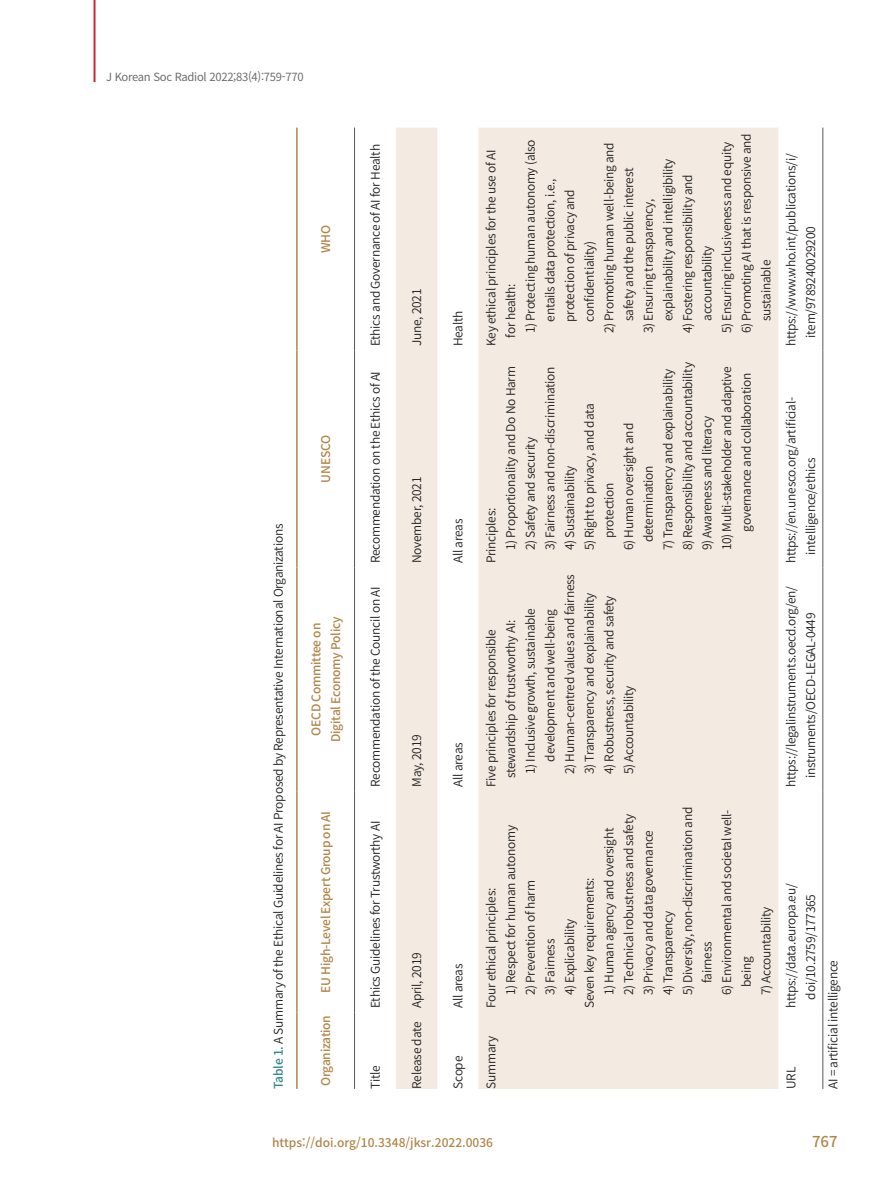
<style>
.page{position:relative;width:893px;height:1191px;background:#fff}
.page>*{position:absolute;margin:0;border:0;box-sizing:border-box;transform-origin:0 0}
.t1{font:500 15px "Noto Sans CJ Kkr";color:#b08548}
.표본문{font:600 12px/19.6px "Noto Sans CJ Kkr";letter-spacing:-.02em;color:#231f20}
.표제목{font:600 12px "Noto Sans CJ Kkr";letter-spacing:-.02em;color:#231f20}
.표본문-2{font:500 12px/19.6px "Noto Sans CJ Kkr";letter-spacing:-.02em;color:#b08548;text-align:center}
.표본문-3{font:500 12px "Noto Sans CJ Kkr";color:#b08548}
.표설명{font:600 12px "Noto Sans CJ Kkr";letter-spacing:-.02em;color:#231f20}
.t2{font:11.25px "Noto Sans CJ Kkr";letter-spacing:-.025em;color:#6c6d70}
.s1{font-weight:500;color:#328886}
</style>
<div class="page">
<hr style="left:94px;top:0;width:1px;height:82px;background:#c8242b">
<svg style="left:396px;top:128px;width:382px;height:961px;background:#f4ede4"></svg>
<hr style="left:296px;top:1012px;width:2px;height:77px;background:#b08548">
<hr style="left:296px;top:791px;width:2px;height:221px;background:#b08548">
<hr style="left:296px;top:567px;width:2px;height:224px;background:#b08548">
<hr style="left:296px;top:350px;width:2px;height:217px;background:#b08548">
<hr style="left:296px;top:128px;width:2px;height:222px;background:#b08548">
<hr style="left:823px;top:1012px;width:1px;height:77px;background:#57585a">
<hr style="left:823px;top:791px;width:1px;height:221px;background:#57585a">
<hr style="left:823px;top:567px;width:1px;height:224px;background:#57585a">
<hr style="left:823px;top:350px;width:1px;height:217px;background:#57585a">
<hr style="left:823px;top:128px;width:1px;height:222px;background:#57585a">
<hr style="left:354px;top:1012px;width:1px;height:77px;background:#57585a">
<hr style="left:354px;top:791px;width:1px;height:221px;background:#57585a">
<hr style="left:354px;top:567px;width:1px;height:224px;background:#57585a">
<hr style="left:354px;top:350px;width:1px;height:217px;background:#57585a">
<hr style="left:354px;top:128px;width:1px;height:222px;background:#57585a">
<p class="t2" style="left:106px;top:70px;width:199px">J Korean Soc Radiol 2022;83(4):759-770</p>
<p class="표본문-2" style="left:316px;top:253px;width:30px;rotate:-90deg">WHO</p>
<p class="표본문" style="left:366px;top:346px;width:203px;rotate:-90deg">Ethics and Governance of AI for Health</p>
<p class="표본문" style="left:407px;top:346px;width:59px;rotate:-90deg">June, 2021</p>
<p class="표본문" style="left:448px;top:346px;width:37px;rotate:-90deg">Health</p>
<p class="표본문" style="left:717px;top:333px;width:193px;rotate:-90deg">5) Ensuring inclusiveness and equity</p>
<p class="표본문" style="left:737px;top:321px;width:189px;text-indent:-13px;rotate:-90deg">6) Promoting AI that is responsive and sustainable</p>
<p class="표본문" style="left:481px;top:338px;width:189px;text-indent:-9px;rotate:-90deg">Key ethical principles for the use of AI for health:</p>
<p class="표본문" style="left:521px;top:322px;width:184px;text-indent:-12px;rotate:-90deg">1) Protecting human autonomy (also entails data protection, i.e., protection of privacy and confidentiality)</p>
<p class="표본문" style="left:599px;top:321px;width:180px;text-indent:-13px;rotate:-90deg">2) Promoting human well-being and safety and the public interest</p>
<p class="표본문" style="left:639px;top:321px;width:164px;text-indent:-13px;rotate:-90deg">3) Ensuring transparency, explainability and intelligibility</p>
<p class="표본문" style="left:678px;top:321px;width:148px;text-indent:-13px;rotate:-90deg">4) Fostering responsibility and accountability</p>
<p class="표본문" style="left:781px;top:338px;width:186px;text-indent:-9px;rotate:-90deg">https://www.who.int/publications/i/ item/9789240029200</p>
<p class="표제목" style="left:272px;top:1089px;width:566px;rotate:-90deg"><span class="s1">Table 1.</span> A Summary of the Ethical Guidelines for AI Proposed by Representative International Organizations</p>
<p class="표본문-2" style="left:316px;top:482px;width:49px;rotate:-90deg">UNESCO</p>
<p class="표본문-2" style="left:306px;top:742px;width:127px;rotate:-90deg">OECD Committee on<br>Digital Economy Policy</p>
<p class="표본문-2" style="left:316px;top:992px;width:183px;rotate:-90deg">EU High-Level Expert Group on AI</p>
<p class="표본문-2" style="left:316px;top:1086px;width:73px;rotate:-90deg">Organization</p>
<p class="표본문" style="left:366px;top:563px;width:194px;rotate:-90deg">Recommendation on the Ethics of AI</p>
<p class="표본문" style="left:366px;top:787px;width:202px;rotate:-90deg">Recommendation of the Council on AI</p>
<p class="표본문" style="left:366px;top:1008px;width:189px;rotate:-90deg">Ethics Guidelines for Trustworthy AI</p>
<p class="표본문" style="left:366px;top:1089px;width:25px;rotate:-90deg">Title</p>
<p class="표본문" style="left:407px;top:563px;width:88px;rotate:-90deg">November, 2021</p>
<p class="표본문" style="left:407px;top:787px;width:54px;rotate:-90deg">May, 2019</p>
<p class="표본문" style="left:407px;top:1008px;width:57px;rotate:-90deg">April, 2019</p>
<p class="표본문" style="left:407px;top:1089px;width:69px;rotate:-90deg">Release date</p>
<p class="표본문" style="left:448px;top:563px;width:46px;rotate:-90deg">All areas</p>
<p class="표본문" style="left:448px;top:787px;width:46px;rotate:-90deg">All areas</p>
<p class="표본문" style="left:448px;top:1008px;width:46px;rotate:-90deg">All areas</p>
<p class="표본문" style="left:448px;top:1089px;width:35px;rotate:-90deg">Scope</p>
<p class="표본문" style="left:501px;top:550px;width:186px;rotate:-90deg">1) Proportionality and Do No Harm</p>
<p class="표본문" style="left:540px;top:550px;width:185px;rotate:-90deg">3) Fairness and non-discrimination</p>
<p class="표본문" style="left:580px;top:538px;width:136px;text-indent:-13px;rotate:-90deg">5) Right to privacy, and data protection</p>
<p class="표본문" style="left:619px;top:542px;width:120px;text-indent:-9px;rotate:-90deg">6) Human oversight and determination</p>
<p class="표본문" style="left:521px;top:550px;width:115px;rotate:-90deg">2) Safety and security</p>
<p class="표본문" style="left:560px;top:550px;width:86px;rotate:-90deg">4) Sustainability</p>
<p class="표본문" style="left:481px;top:563px;width:57px;rotate:-90deg">Principles:</p>
<p class="표본문" style="left:560px;top:774px;width:201px;rotate:-90deg">2) Human-centred values and fairness</p>
<p class="표본문" style="left:580px;top:774px;width:183px;rotate:-90deg">3) Transparency and explainability</p>
<p class="표본문" style="left:599px;top:774px;width:180px;rotate:-90deg">4) Robustness, security and safety</p>
<p class="표본문" style="left:521px;top:774px;width:168px;text-align:right;rotate:-90deg">1) Inclusive growth, sustainable development and well-being</p>
<p class="표본문" style="left:481px;top:778px;width:160px;text-indent:-9px;rotate:-90deg">Five principles for responsible stewardship of trustworthy AI:</p>
<p class="표본문" style="left:619px;top:774px;width:90px;rotate:-90deg">5) Accountability</p>
<p class="표본문" style="left:658px;top:550px;width:183px;rotate:-90deg">7) Transparency and explainability</p>
<p class="표본문" style="left:678px;top:550px;width:190px;rotate:-90deg">8) Responsibility and accountability</p>
<p class="표본문" style="left:717px;top:531px;width:167px;text-indent:-19px;rotate:-90deg">10) Multi-stakeholder and adaptive governance and collaboration</p>
<p class="표본문" style="left:698px;top:550px;width:136px;rotate:-90deg">9) Awareness and literacy</p>
<p class="표본문" style="left:678px;top:982px;width:177px;text-indent:-13px;rotate:-90deg">5) Diversity, non-discrimination and fairness</p>
<p class="표본문" style="left:717px;top:986px;width:179px;text-indent:-9px;rotate:-90deg">6) Environmental and societal well&shy;being</p>
<p class="표본문" style="left:619px;top:995px;width:183px;rotate:-90deg">2) Technical robustness and safety</p>
<p class="표본문" style="left:501px;top:995px;width:172px;rotate:-90deg">1) Respect for human autonomy</p>
<p class="표본문" style="left:599px;top:995px;width:169px;rotate:-90deg">1) Human agency and oversight</p>
<p class="표본문" style="left:639px;top:995px;width:167px;rotate:-90deg">3) Privacy and data governance</p>
<p class="표본문" style="left:580px;top:1008px;width:132px;rotate:-90deg">Seven key requirements:</p>
<p class="표본문" style="left:521px;top:995px;width:116px;rotate:-90deg">2) Prevention of harm</p>
<p class="표본문" style="left:481px;top:1008px;width:122px;rotate:-90deg">Four ethical principles:</p>
<p class="표본문" style="left:757px;top:995px;width:90px;rotate:-90deg">7) Accountability</p>
<p class="표본문" style="left:658px;top:995px;width:86px;rotate:-90deg">4) Transparency</p>
<p class="표본문" style="left:560px;top:995px;width:78px;rotate:-90deg">4) Explicability</p>
<p class="표본문" style="left:540px;top:995px;width:58px;rotate:-90deg">3) Fairness</p>
<p class="표본문" style="left:481px;top:1089px;width:54px;rotate:-90deg">Summary</p>
<p class="표본문" style="left:781px;top:554px;width:159px;text-indent:-9px;rotate:-90deg">https://en.unesco.org/artificial&shy;intelligence/ethics</p>
<p class="표본문" style="left:781px;top:778px;width:194px;text-indent:-9px;rotate:-90deg">https://legalinstruments.oecd.org/en/ instruments/OECD-LEGAL-0449</p>
<p class="표본문" style="left:781px;top:1008px;width:126px;text-align:center;rotate:-90deg">https://data.europa.eu/ doi/10.2759/177365</p>
<p class="표본문" style="left:781px;top:1089px;width:24px;rotate:-90deg">URL</p>
<p class="표설명" style="left:826px;top:1089px;width:130px;rotate:-90deg">AI = artificial intelligence</p>
<p class="표본문-3" style="left:272px;top:1135px;width:222px">https://doi.org/10.3348/jksr.2022.0036</p>
<p class="t1" style="left:812px;top:1132px;width:27px">767</p>
</div>
